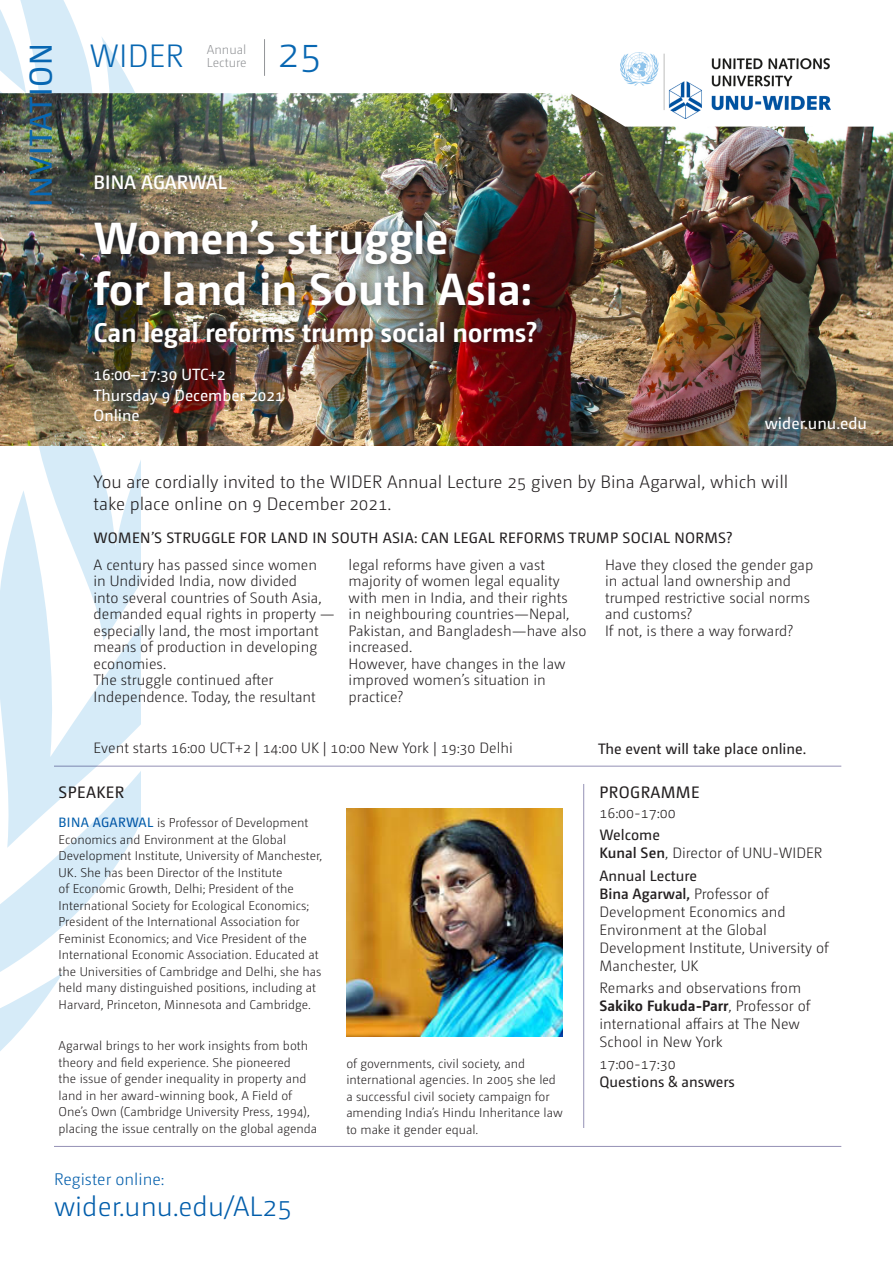
<style>
.page{position:relative;width:893px;height:1263px;background:#fff}
.page>*{position:absolute;margin:0;border:0;box-sizing:border-box;transform-origin:0 0}
.t1{font:700 45px "Camingo Dos";color:#fff}
.t2{font:300 41.55px "Camingo Dos";color:#0867b2}
.t3{font:300 32.4px "Camingo Dos";color:#0867b2}
.t4{font:31.5px "Camingo Dos";letter-spacing:.025em;color:#0867b2}
.t5{font:300 28.05px "Camingo Dos";color:#015dab}
.t6{font:700 27px "Camingo Dos";letter-spacing:-.01em;color:#fff}
.t7{font:600 19.5px "Camingo Dos";color:#fff}
.t8{font:300 18px/21.6px "Camingo Dos";color:#231f20}
.t9{font:300 16.8px "Camingo Dos";color:#015dab}
.t10{font:16.5px "Camingo Dos";letter-spacing:.025em;color:#231f20}
.t11{font:16.5px "Camingo Dos";color:#fff}
.t12{font:16.2px "Camingo Dos";color:#fff}
.Paragraph_Style_1{font:300 15px/16.5px "Camingo Dos";color:#231f20}
.Paragraph_Style_1-2{font:15px "Camingo Dos";letter-spacing:.02em;color:#231f20}
.Paragraph_Style_1-3{font:15px/18px "Camingo Dos";color:#231f20}
.t13{font:300 12.9px "Camingo Dos";color:#939598}
.t14{font:300 12.75px/16.5px "Camingo Dos";color:#231f20}
.s1{font-weight:400;font-size:13.5px;color:#015dab}
.s2{font-weight:400}
.s3{font-weight:600}
.s4{font-weight:700}
.s5{font-weight:300}
</style>
<div class="page">
<img style="left:140px;top:127px;width:753px;height:318px">
<img style="left:140px;top:52px;width:734px;height:75px">
<img style="left:621px;top:53px;width:210px;height:66px">
<img style="left:346px;top:808px;width:217px;height:229px">
<hr style="left:583px;top:784px;width:1px;height:344px;background:#9491b5">
<hr style="left:54px;top:766px;width:787px;height:1px;background:#9491b5">
<hr style="left:54px;top:1146px;width:787px;height:1px;background:#9491b5">
<img style="left:0;top:0;width:140px;height:1051px">
<hr style="left:264px;top:39px;width:1px;height:37px;background:#939598">
<div style="left:88px;top:215px;width:451px;height:100px;background:#231f20;opacity:.75"></div>
<div style="left:88px;top:315px;width:457px;height:43px;background:#231f20;opacity:.75"></div>
<p class="t4" style="left:22px;top:207px;width:165px;rotate:-90deg">INVITATION</p>
<p class="t3" style="left:89px;top:37px;width:96px">WIDER</p>
<p class="t13" style="left:207px;top:42px;width:41px">Annual</p>
<p class="t13" style="left:207px;top:55px;width:42px">Lecture</p>
<p class="t7" style="left:94px;top:170px;width:135px">BINA AGARWAL</p>
<p class="t2" style="left:277px;top:28px;width:46px">25</p>
<p class="t1" style="left:94px;top:211px;width:357px">Women’s struggle</p>
<p class="t1" style="left:94px;top:262px;width:439px">for land in South Asia:</p>
<p class="t6" style="left:94px;top:316px;width:445px">Can legal reforms trump social norms?</p>
<p class="t12" style="left:94px;top:365px;width:134px">16:00–17:30 UTC+2</p>
<p class="t12" style="left:94px;top:385px;width:192px">Thursday 9 December 2021</p>
<p class="t12" style="left:94px;top:406px;width:48px">Online</p>
<p class="t11" style="left:765px;top:413px;width:104px">wider.unu.edu</p>
<p class="t8" style="left:94px;top:471px;width:696px">You are cordially invited to the WIDER Annual Lecture 25 given by Bina Agarwal, which will take place online on 9 December 2021.</p>
<p class="Paragraph_Style_1-2" style="left:94px;top:529px;width:640px">WOMEN’S STRUGGLE FOR LAND IN SOUTH ASIA: CAN LEGAL REFORMS TRUMP SOCIAL NORMS?</p>
<p class="Paragraph_Style_1" style="left:94px;top:556px;width:243px">A century has passed since women<br>in Undivided India, now divided<br>into several countries of South Asia, demanded equal rights in property — especially land, the most important means of production in developing economies.<br>The struggle continued after<br>Independence. Today, the resultant</p>
<p class="Paragraph_Style_1" style="left:349px;top:556px;width:239px">legal reforms have given a vast majority of women legal equality with men in India, and their rights<br>in neighbouring countries—Nepal,<br>Pakistan, and Bangladesh―have also increased.</p>
<p class="Paragraph_Style_1" style="left:349px;top:655px;width:218px">However, have changes in the law improved women’s situation in practice?</p>
<p class="Paragraph_Style_1" style="left:605px;top:556px;width:210px">Have they closed the gender gap in actual land ownership and trumped restrictive social norms and customs?<br>If not, is there a way forward?</p>
<p class="Paragraph_Style_1" style="left:94px;top:739px;width:421px">Event starts 16:00 UCT+2 | 14:00 UK | 10:00 New York | 19:30 Delhi</p>
<p class="Paragraph_Style_1-3" style="left:598px;top:739px;width:210px">The event will take place online.</p>
<p class="t10" style="left:59px;top:783px;width:67px">SPEAKER</p>
<p class="t10" style="left:599px;top:783px;width:102px">PROGRAMME</p>
<p class="t14" style="left:59px;top:815px;width:265px"><span class="s1">BINA AGARWAL</span> is Professor of Development Economics and Environment at the Global Development Institute, University of Manchester, UK. She has been Director of the Institute<br>of Economic Growth, Delhi; President of the International Society for Ecological Economics; President of the International Association for Feminist Economics; and Vice President of the International Economic Association. Educated at the Universities of Cambridge and Delhi, she has held many distinguished positions, including at Harvard, Princeton, Minnesota and Cambridge.</p>
<p class="t14" style="left:59px;top:1038px;width:260px">Agarwal brings to her work insights from both theory and field experience. She pioneered<br>the issue of gender inequality in property and land in her award-winning book, A Field of One’s Own (Cambridge University Press, 1994), placing the issue centrally on the global agenda</p>
<p class="t9" style="left:54px;top:1169px;width:112px">Register online:</p>
<p class="t5" style="left:54px;top:1190px;width:240px">wider.unu.edu/AL25</p>
<p class="t14" style="left:346px;top:1055px;width:218px">of governments, civil society, and international agencies. In 2005 she led a successful civil society campaign for amending India’s Hindu Inheritance law to make it gender equal.</p>
<p class="Paragraph_Style_1" style="left:599px;top:804px;width:78px">16:00-17:00</p>
<p class="Paragraph_Style_1" style="left:599px;top:826px;width:224px;line-height:18px"><span class="s2">Welcome<br></span><span class="s3">Kunal Sen</span>, Director of UNU-WIDER</p>
<p class="Paragraph_Style_1" style="left:599px;top:866px;width:231px;line-height:18px"><span class="s2">Annual Lecture<br></span><span class="s3">Bina Agarwal,</span> Professor of<br>Development Economics and<br>Environment at the Global<br>Development Institute, University of<br>Manchester, UK</p>
<p class="Paragraph_Style_1" style="left:599px;top:978px;width:212px;line-height:18px">Remarks and observations from<br><span class="s4">Sakiko Fukuda-Parr</span>, Professor of international affairs at The New<br>School in New York</p>
<p class="Paragraph_Style_1-3" style="left:599px;top:1055px;width:137px"><span class="s5">17:00-17:30<br></span>Questions &amp; answers</p>
</div>
